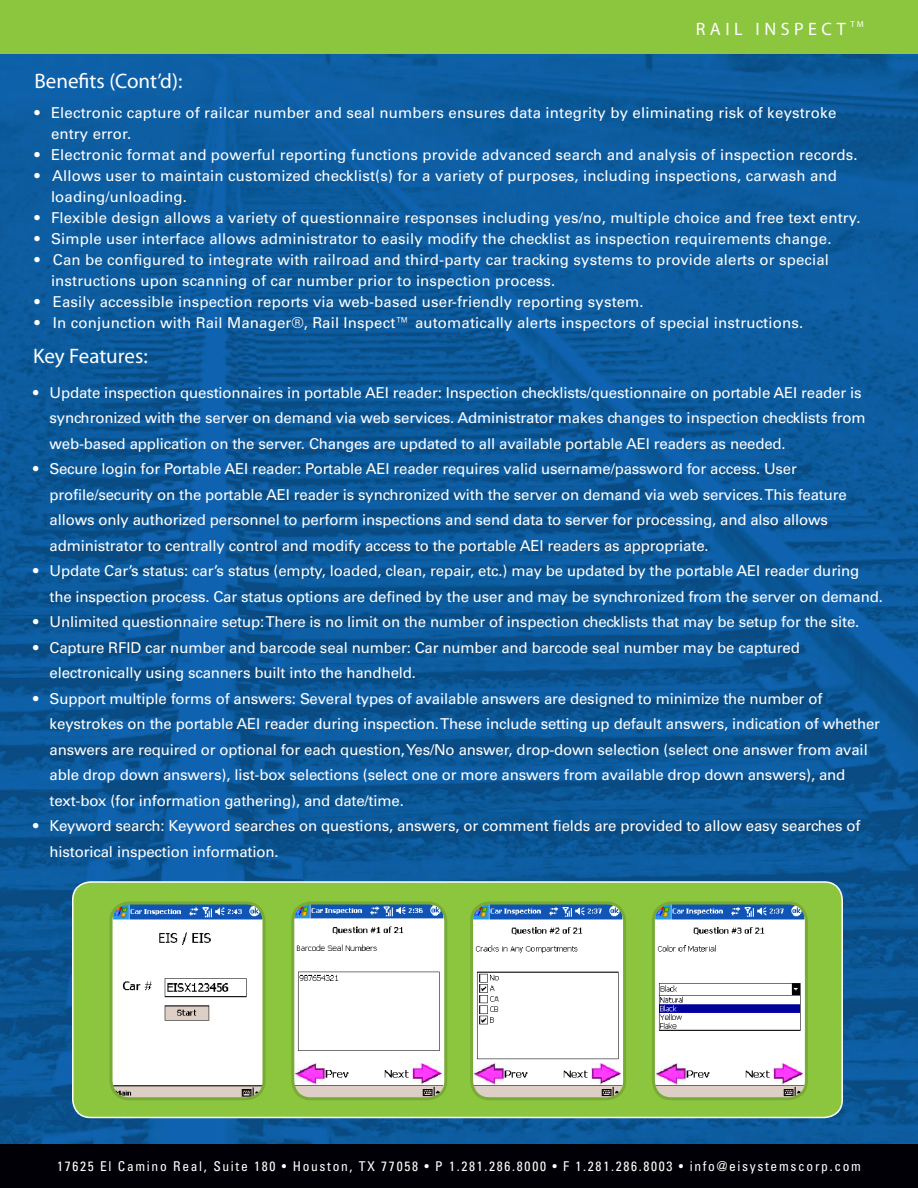
<style>
.page{position:relative;width:918px;height:1188px;background:#fff}
.page>*{position:absolute;margin:0;border:0;box-sizing:border-box;transform-origin:0 0}
.t1{font:21px "Myriad Pro";color:#fff}
.t2{font:18px "Myriad Pro";letter-spacing:.25em;color:#fff}
.Body{font:15px "Univers";letter-spacing:-.01em;color:#fff}
.Body-2{font:15px "Univers";letter-spacing:.01em;color:#fff}
.t3{font:condensed 13.5px "Univers";letter-spacing:.125em;color:#fff}
</style>
<div class="page">
<img style="left:0;top:54px;width:918px;height:1090px">
<div style="left:73px;top:882px;width:769px;height:236px;background:#8bc63e;border-radius:18px"></div>
<div style="left:72px;top:881px;width:771px;height:237px;border:2px solid #fff;border-radius:18px"></div>
<div style="left:0;top:0;width:918px;height:54px;background:#8bc63e"></div>
<div style="left:0;top:1144px;width:918px;height:44px;background:#000006"></div>
<img style="left:111px;top:903px;width:151px;height:196px">
<div style="left:110px;top:902px;width:156px;height:198px;border:3px solid #78ab35;border-radius:18px"></div>
<img style="left:295px;top:903px;width:150px;height:193px">
<div style="left:291px;top:902px;width:156px;height:198px;border:3px solid #78ab35;border-radius:18px"></div>
<img style="left:474px;top:903px;width:148px;height:193px">
<div style="left:470px;top:902px;width:156px;height:198px;border:3px solid #78ab35;border-radius:18px"></div>
<img style="left:653px;top:903px;width:151px;height:196px">
<div style="left:652px;top:902px;width:156px;height:198px;border:3px solid #78ab35;border-radius:18px"></div>
<p class="t2" style="left:696px;top:18px;width:170px">RAIL INSPECT <sup>TM</sup></p>
<p class="t1" style="left:34px;top:68px;width:149px">Benefits (Cont’d):</p>
<p class="Body-2" style="left:34px;top:104px;width:804px">• Electronic capture of railcar number and seal numbers ensures data integrity by eliminating risk of keystroke</p>
<p class="Body-2" style="left:51px;top:125px;width:82px">entry error.</p>
<p class="Body-2" style="left:34px;top:146px;width:825px">• Electronic format and powerful reporting functions provide advanced search and analysis of inspection records.</p>
<p class="Body-2" style="left:34px;top:167px;width:804px">• Allows user to maintain customized checklist(s) for a variety of purposes, including inspections, carwash and</p>
<p class="Body-2" style="left:51px;top:188px;width:137px">loading/unloading.</p>
<p class="Body-2" style="left:34px;top:209px;width:828px">• Flexible design allows a variety of questionnaire responses including yes/no, multiple choice and free text entry.</p>
<p class="Body-2" style="left:34px;top:230px;width:799px">• Simple user interface allows administrator to easily modify the checklist as inspection requirements change.</p>
<p class="Body-2" style="left:34px;top:251px;width:796px">• Can be configured to integrate with railroad and third-party car tracking systems to provide alerts or special</p>
<p class="Body-2" style="left:51px;top:272px;width:506px">instructions upon scanning of car number prior to inspection process.</p>
<p class="Body-2" style="left:34px;top:293px;width:611px">• Easily accessible inspection reports via web-based user-friendly reporting system.</p>
<p class="Body-2" style="left:34px;top:314px;width:770px">• In conjunction with Rail Manager®, Rail Inspect™ automatically alerts inspectors of special instructions.</p>
<p class="t1" style="left:33px;top:343px;width:116px">Key Features:</p>
<p class="Body" style="left:33px;top:383px;width:830px">• Update inspection questionnaires in portable AEI reader: Inspection checklists/questionnaire on portable AEI reader is</p>
<p class="Body" style="left:50px;top:409px;width:818px">synchronized with the server on demand via web services. Administrator makes changes to inspection checklists from</p>
<p class="Body" style="left:50px;top:434px;width:738px">web-based application on the server. Changes are updated to all available portable AEI readers as needed.</p>
<p class="Body" style="left:33px;top:460px;width:766px">• Secure login for Portable AEI reader: Portable AEI reader requires valid username/password for access. User</p>
<p class="Body" style="left:50px;top:485px;width:799px">profile/security on the portable AEI reader is synchronized with the server on demand via web services.This feature</p>
<p class="Body" style="left:50px;top:511px;width:780px">allows only authorized personnel to perform inspections and send data to server for processing, and also allows</p>
<p class="Body" style="left:50px;top:536px;width:661px">administrator to centrally control and modify access to the portable AEI readers as appropriate.</p>
<p class="Body" style="left:33px;top:562px;width:828px">• Update Car’s status: car’s status (empty, loaded, clean, repair, etc.) may be updated by the portable AEI reader during</p>
<p class="Body" style="left:50px;top:587px;width:835px">the inspection process. Car status options are defined by the user and may be synchronized from the server on demand.</p>
<p class="Body" style="left:33px;top:613px;width:828px">• Unlimited questionnaire setup:There is no limit on the number of inspection checklists that may be setup for the site.</p>
<p class="Body" style="left:33px;top:638px;width:768px">• Capture RFID car number and barcode seal number: Car number and barcode seal number may be captured</p>
<p class="Body" style="left:50px;top:664px;width:368px">electronically using scanners built into the handheld.</p>
<p class="Body" style="left:33px;top:689px;width:791px">• Support multiple forms of answers: Several types of available answers are designed to minimize the number of</p>
<p class="Body" style="left:50px;top:715px;width:832px">keystrokes on the portable AEI reader during inspection. These include setting up default answers, indication of whether</p>
<p class="Body" style="left:50px;top:740px;width:820px">answers are required or optional for each question,Yes/No answer, drop-down selection (select one answer from avail</p>
<p class="Body" style="left:50px;top:766px;width:797px">able drop down answers), list-box selections (select one or more answers from available drop down answers), and</p>
<p class="Body" style="left:50px;top:791px;width:356px">text-box (for information gathering), and date/time.</p>
<p class="Body" style="left:33px;top:817px;width:829px">• Keyword search: Keyword searches on questions, answers, or comment fields are provided to allow easy searches of</p>
<p class="Body" style="left:50px;top:842px;width:231px">historical inspection information.</p>
<p class="t3" style="left:57px;top:1158px;width:805px">17625 El Camino Real, Suite 180 • Houston, TX 77058 • P 1.281.286.8000 • F 1.281.286.8003 • info@eisystemscorp.com</p>
</div>
